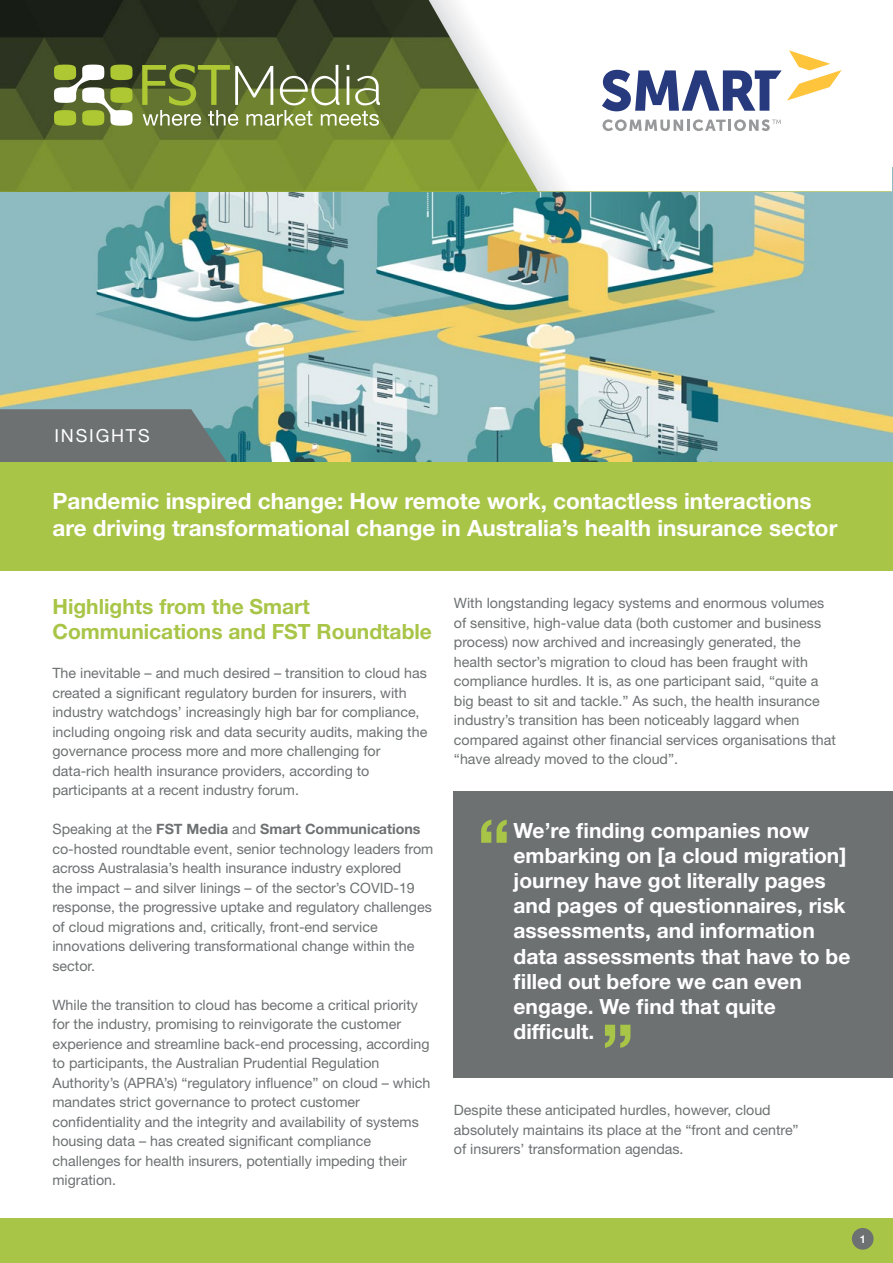
<style>
.page{position:relative;width:893px;height:1263px;background:#fff}
.page>*{position:absolute;margin:0;border:0;box-sizing:border-box;transform-origin:0 0}
.t1{font:700 72px "Helvetica Neue LT Std";color:#a8c547}
.t2{font:700 22.5px/27px "Helvetica Neue LT Std";color:#fff}
.t3{font:700 21px/25.2px "Helvetica Neue LT Std";color:#fff}
.t4{font:700 21px/25.2px "Helvetica Neue LT Std";color:#a8c547}
.t5{font:18px "Helvetica Neue LT Std";letter-spacing:.1em;color:#fff}
.t6{font:14.25px/19.5px "Helvetica Neue LT Std";color:#6d7172}
.t7{font:700 10.8px "Helvetica Neue";color:#fff}
.s1{font-weight:700}
</style>
<div class="page">
<div style="left:0;top:1219px;width:893px;height:44px;background:#a8c547"></div>
<div style="left:852px;top:1228px;width:21px;height:22px;background:#6d7172;border-radius:50%"></div>
<img style="left:0;top:167px;width:893px;height:295px">
<img style="left:0;top:0;width:429px;height:191px">
<svg style="left:54px;top:65px;width:78px;height:61px"></svg>
<svg style="left:142px;top:64px;width:238px;height:62px;background:#7b8a4d"></svg>
<svg style="left:429px;top:0;width:463px;height:191px"></svg>
<svg style="left:0;top:409px;width:234px;height:53px;background:#6c7678"></svg>
<div style="left:0;top:462px;width:893px;height:109px;background:#a8c547"></div>
<svg style="left:603px;top:119px;width:178px;height:12px"></svg>
<svg style="left:602px;top:50px;width:240px;height:61px"></svg>
<div style="left:454px;top:792px;width:439px;height:286px;background:#6d7172"></div>
<p class="t5" style="left:55px;top:425px;width:97px">INSIGHTS</p>
<h2 class="t2" style="left:52px;top:487px;width:786px">Pandemic inspired change: How remote work, contactless interactions are driving transformational change in Australia’s health insurance sector</h2>
<h3 class="t4" style="left:52px;top:594px;width:381px">Highlights from the Smart<br>Communications and FST Roundtable</h3>
<p class="t6" style="left:52px;top:663px;width:376px">The inevitable – and much desired – transition to cloud has created a significant regulatory burden for insurers, with industry watchdogs’ increasingly high bar for compliance, including ongoing risk and data security audits, making the governance process more and more challenging for data-rich health insurance providers, according to participants at a recent industry forum.</p>
<p class="t6" style="left:52px;top:819px;width:382px">Speaking at the <span class="s1">FST Media</span> and <span class="s1">Smart Communications </span>co-hosted roundtable event, senior technology leaders from across Australasia’s health insurance industry explored<br>the impact – and silver linings – of the sector’s COVID-19 response, the progressive uptake and regulatory challenges of cloud migrations and, critically, front-end service innovations delivering transformational change within the sector.</p>
<p class="t6" style="left:52px;top:995px;width:379px">While the transition to cloud has become a critical priority for the industry, promising to reinvigorate the customer experience and streamline back-end processing, according to participants, the Australian Prudential Regulation Authority’s (APRA’s) “regulatory influence” on cloud – which mandates strict governance to protect customer confidentiality and the integrity and availability of systems housing data – has created significant compliance challenges for health insurers, potentially impeding their migration.</p>
<p class="t6" style="left:454px;top:593px;width:384px">With longstanding legacy systems and enormous volumes of sensitive, high-value data (both customer and business process) now archived and increasingly generated, the health sector’s migration to cloud has been fraught with compliance hurdles. It is, as one participant said, “quite a big beast to sit and tackle.” As such, the health insurance industry’s transition has been noticeably laggard when compared against other financial services organisations that “have already moved to the cloud”.</p>
<h1 class="t1" style="left:477px;top:801px;width:35px">“</h1>
<p class="t3" style="left:514px;top:817px;width:338px">We’re finding companies now embarking on [a cloud migration] journey have got literally pages and pages of questionnaires, risk assessments, and information data assessments that have to be filled out before we can even engage. We find that quite difficult.</p>
<h1 class="t1" style="left:601px;top:1006px;width:35px">”</h1>
<p class="t6" style="left:454px;top:1100px;width:346px">Despite these anticipated hurdles, however, cloud absolutely maintains its place at the “front and centre” of insurers’ transformation agendas.</p>
<p class="t7" style="left:860px;top:1231px;width:8px">1</p>
</div>
